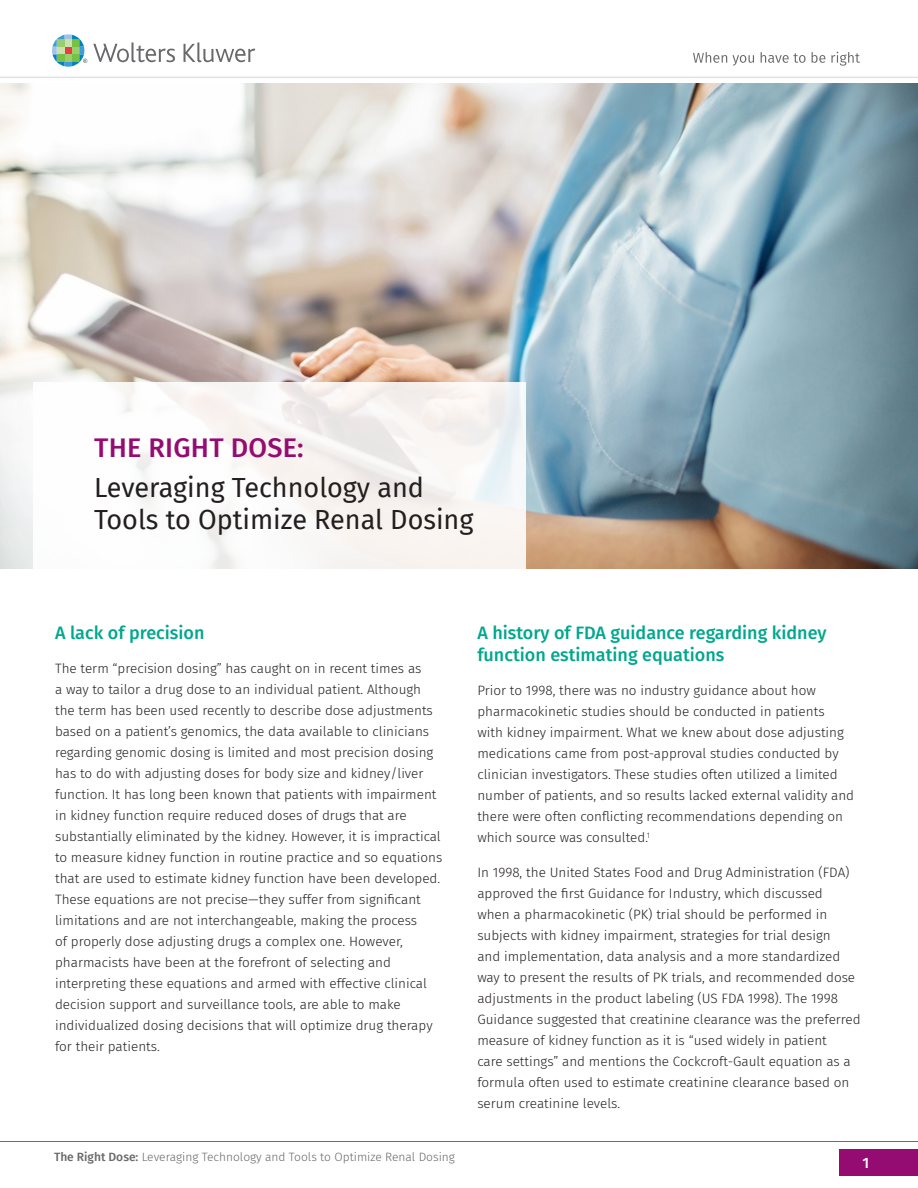
<style>
.page{position:relative;width:918px;height:1188px;background:#fff}
.page>*{position:absolute;margin:0;border:0;box-sizing:border-box;transform-origin:0 0}
.t1{font:27px/32.4px "Fira Sans";color:#231f20}
.t2{font:500 27px "Fira Sans";letter-spacing:.01em;color:#940c72}
.Subhead{font:500 18px/21.6px "Fira Sans";color:#00a78e}
.t3{font:500 15px "Fira Sans";color:#fff}
.bodycopy_9{font:300 13.5px/21px "Fira Sans";color:#231f20}
.t4{font:300 12px "Fira Sans";color:#69696c}
.s1{font-weight:500}
</style>
<div class="page">
<div style="left:839px;top:1149px;width:79px;height:27px;background:#940c72"></div>
<svg style="left:93px;top:42px;width:82px;height:20px"></svg>
<svg style="left:184px;top:42px;width:71px;height:20px"></svg>
<svg style="left:52px;top:34px;width:35px;height:33px"></svg>
<svg style="left:693px;top:52px;width:61px;height:14px"></svg>
<svg style="left:761px;top:52px;width:45px;height:11px"></svg>
<svg style="left:812px;top:52px;width:13px;height:11px"></svg>
<svg style="left:831px;top:52px;width:29px;height:14px"></svg>
<hr style="left:0;top:77px;width:918px;height:1px;background:#e0e1e3">
<hr style="left:0;top:1141px;width:918px;height:1px;background:#6c6d70">
<img style="left:0;top:83px;width:918px;height:485px">
<svg style="left:33px;top:382px;width:493px;height:187px"></svg>
<p class="t2" style="left:94px;top:426px;width:211px">THE RIGHT DOSE:</p>
<p class="t1" style="left:94px;top:470px;width:381px">Leveraging Technology and<br>Tools to Optimize Renal Dosing</p>
<p class="Subhead" style="left:55px;top:621px;width:151px">A lack of precision</p>
<p class="bodycopy_9" style="left:55px;top:658px;width:389px">The term “precision dosing” has caught on in recent times as<br>a way to tailor a drug dose to an individual patient. Although the term has been used recently to describe dose adjustments based on a patient’s genomics, the data available to clinicians regarding genomic dosing is limited and most precision dosing has to do with adjusting doses for body size and kidney/liver function. It has long been known that patients with impairment in kidney function require reduced doses of drugs that are substantially eliminated by the kidney. However, it is impractical to measure kidney function in routine practice and so equations that are used to estimate kidney function have been developed.<br>These equations are not precise—they suffer from significant limitations and are not interchangeable, making the process<br>of properly dose adjusting drugs a complex one. However, pharmacists have been at the forefront of selecting and interpreting these equations and armed with effective clinical decision support and surveillance tools, are able to make individualized dosing decisions that will optimize drug therapy for their patients.</p>
<p class="Subhead" style="left:477px;top:621px;width:351px">A history of FDA guidance regarding kidney function estimating equations</p>
<p class="bodycopy_9" style="left:477px;top:680px;width:378px">Prior to 1998, there was no industry guidance about how pharmacokinetic studies should be conducted in patients<br>with kidney impairment. What we knew about dose adjusting medications came from post-approval studies conducted by clinician investigators. These studies often utilized a limited number of patients, and so results lacked external validity and there were often conflicting recommendations depending on which source was consulted.<sup>1</sup></p>
<p class="bodycopy_9" style="left:477px;top:861px;width:385px">In 1998, the United States Food and Drug Administration (FDA) approved the first Guidance for Industry, which discussed<br>when a pharmacokinetic (PK) trial should be performed in subjects with kidney impairment, strategies for trial design<br>and implementation, data analysis and a more standardized way to present the results of PK trials, and recommended dose adjustments in the product labeling (US FDA 1998). The 1998<br>Guidance suggested that creatinine clearance was the preferred measure of kidney function as it is “used widely in patient<br>care settings” and mentions the Cockcroft-Gault equation as a formula often used to estimate creatinine clearance based on serum creatinine levels.</p>
<p class="t4" style="left:54px;top:1148px;width:402px"><span class="s1">The Right Dose:</span> Leveraging Technology and Tools to Optimize Renal Dosing</p>
<p class="t3" style="left:862px;top:1151px;width:8px">1</p>
</div>
